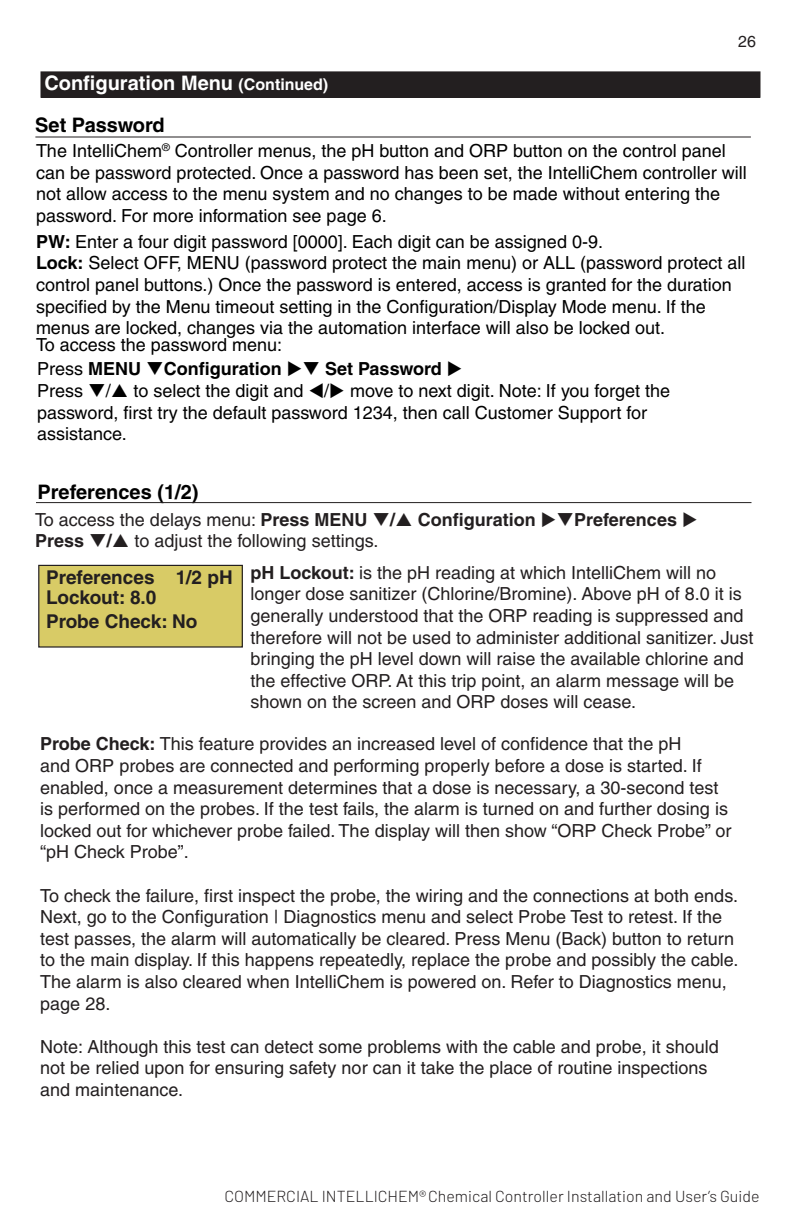
<style>
.page{position:relative;width:792px;height:1224px;background:#fff}
.page>*{position:absolute;margin:0;border:0;box-sizing:border-box;transform-origin:0 0}
.Heading_1{font:700 20px "Helvetica";color:#fff}
.Heading_2{font:700 20px "Helvetica";color:#000}
.t1{font:700 19px/20px "Helvetica";color:#231f20}
.Body_Text__Menu{font:18px/21.6px "Helvetica";color:#231f20}
.Body_Text_2{font:18px/21.6px "Helvetica";color:#000}
.Heading_2-2{font:18px/21.6px "Helvetica";color:#000}
.Heading_2-3{font:700 18px/21.6px "Helvetica";color:#000}
.Body_Text__Menu-2{font:700 18px "Helvetica";color:#231f20}
.t2{font:300 16px "Barlow";color:#231f20}
.t3{font:16px "Helvetica";color:#231f20}
.s1{font-size:16px}
.s2{font-weight:700}
.s3{font-weight:400}
</style>
<div class="page">
<hr style="left:36px;top:502px;width:716px;height:1px;background:#231f20">
<hr style="left:35px;top:136px;width:716px;height:2px;background:#231f20">
<div style="left:41px;top:72px;width:719px;height:25px;background:#231f20"></div>
<div style="left:40px;top:71px;width:720px;height:27px;border:1px solid #231f20"></div>
<div style="left:39px;top:565px;width:203px;height:82px;background:#d8cb66"></div>
<div style="left:38px;top:565px;width:205px;height:83px;border:1px solid #231f20"></div>
<p class="Heading_1" style="left:44px;top:71px;width:285px">Configuration Menu <span class="s1">(Continued)</span></p>
<p class="t3" style="left:738px;top:32px;width:19px">26</p>
<p class="Heading_2" style="left:35px;top:113px;width:131px">Set Password</p>
<p class="Body_Text_2" style="left:36px;top:140px;width:712px">The IntelliChem<sup>®</sup> Controller menus, the pH button and ORP button on the control panel can be password protected. Once a password has been set, the IntelliChem controller will not allow access to the menu system and no changes to be made without entering the password. For more information see page 6.</p>
<p class="Body_Text_2" style="left:36px;top:231px;width:711px"><span class="s2">PW:</span> Enter a four digit password [0000]. Each digit can be assigned 0-9.<br><span class="s2">Lock:</span> Select OFF, MENU (password protect the main menu) or ALL (password protect all control panel buttons.) Once the password is entered, access is granted for the duration specified by the Menu timeout setting in the Configuration/Display Mode menu. If the menus are locked, changes via the automation interface will also be locked out.</p>
<p class="Heading_2-3" style="left:37px;top:358px;width:427px"><span class="s3">Press</span> MENU ❑Configuration ◆❑ Set Password ◆<br><span class="s3">Press</span> ❑<span class="s3">/</span></p>
<p class="Heading_2-2" style="left:36px;top:334px;width:248px">To access the password menu:</p>
<p class="Heading_2-2" style="left:37px;top:380px;width:635px;text-indent:96px">to select the digit and ▼/◆ move to next digit. Note: If you forget the password, first try the default password 1234, then call Customer Support for assistance.</p>
<p class="Heading_2" style="left:38px;top:480px;width:162px">Preferences (1/2)</p>
<p class="Body_Text__Menu" style="left:35px;top:509px;width:361px">To access the delays menu: <span class="s2">Press MENU</span> ❑<span class="s2">/</span></p>
<p class="Body_Text__Menu-2" style="left:418px;top:508px;width:282px">Configuration ◆❑Preferences ◆</p>
<p class="Body_Text__Menu-2" style="left:35px;top:530px;width:78px">Press ❑/</p>
<p class="Body_Text__Menu" style="left:134px;top:530px;width:246px">to adjust the following settings.</p>
<p class="Body_Text__Menu" style="left:251px;top:562px;width:505px"><span class="s2">pH Lockout:</span> is the pH reading at which IntelliChem will no longer dose sanitizer (Chlorine/Bromine). Above pH of 8.0 it is generally understood that the ORP reading is suppressed and therefore will not be used to administer additional sanitizer. Just bringing the pH level down will raise the available chlorine and the effective ORP. At this trip point, an alarm message will be shown on the screen and ORP doses will cease.</p>
<p class="t1" style="left:46px;top:567px;width:188px">Preferences 1/2 pH<br>Lockout: 8.0</p>
<p class="t1" style="left:46px;top:611px;width:153px">Probe Check: No</p>
<p class="Body_Text__Menu" style="left:40px;top:733px;width:693px"><span class="s2">Probe Check:</span> This feature provides an increased level of confidence that the pH<br>and ORP probes are connected and performing properly before a dose is started. If enabled, once a measurement determines that a dose is necessary, a 30-second test is performed on the probes. If the test fails, the alarm is turned on and further dosing is locked out for whichever probe failed. The display will then show “ORP Check Probe” or “pH Check Probe”.</p>
<p class="Body_Text__Menu" style="left:40px;top:884px;width:700px">To check the failure, first inspect the probe, the wiring and the connections at both ends.<br>Next, go to the Configuration | Diagnostics menu and select Probe Test to retest. If the test passes, the alarm will automatically be cleared. Press Menu (Back) button to return to the main display. If this happens repeatedly, replace the probe and possibly the cable.<br>The alarm is also cleared when IntelliChem is powered on. Refer to Diagnostics menu, page 28.</p>
<p class="Body_Text__Menu" style="left:40px;top:1036px;width:680px">Note: Although this test can detect some problems with the cable and probe, it should not be relied upon for ensuring safety nor can it take the place of routine inspections and maintenance.</p>
<p class="t2" style="left:225px;top:1186px;width:536px">COMMERCIAL INTELLICHEM®Chemical Controller Installation and User’s Guide</p>
</div>
